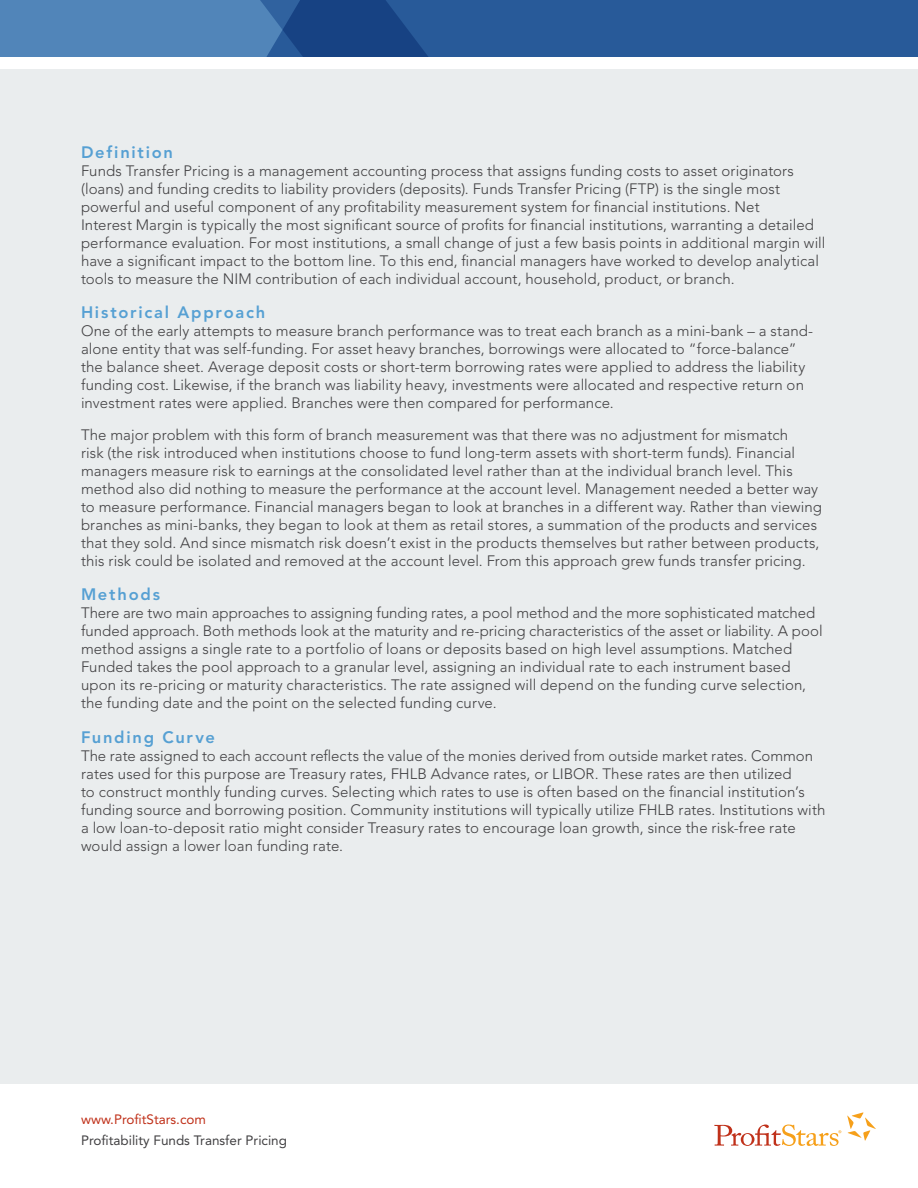
<style>
.page{position:relative;width:918px;height:1188px;background:#fff}
.page>*{position:absolute;margin:0;border:0;box-sizing:border-box;transform-origin:0 0}
.t1{font:800 16.5px "Avenir LT Std";letter-spacing:.105em;color:#56a0d3}
.t2{font:300 15px/18px "Avenir LT Std";letter-spacing:.005em;color:#414042}
.t3{font:13.5px "Avenir LT Std";color:#414042}
.t4{font:13.5px "Avenir LT Std";color:#c0311a}
</style>
<div class="page">
<div style="left:0;top:69px;width:918px;height:1015px;background:#eaedee"></div>
<svg style="left:714px;top:1125px;width:127px;height:21px"></svg>
<svg style="left:847px;top:1112px;width:29px;height:29px"></svg>
<div style="left:0;top:0;width:918px;height:56px;background:#5185b9"></div>
<svg style="left:260px;top:0;width:658px;height:56px;background:#255695"></svg>
<p class="t1" style="left:81px;top:142px;width:94px">Definition</p>
<p class="t2" style="left:81px;top:162px;width:746px">Funds Transfer Pricing is a management accounting process that assigns funding costs to asset originators (loans) and funding credits to liability providers (deposits). Funds Transfer Pricing (FTP) is the single most powerful and useful component of any profitability measurement system for financial institutions. Net<br>Interest Margin is typically the most significant source of profits for financial institutions, warranting a detailed performance evaluation. For most institutions, a small change of just a few basis points in additional margin will have a significant impact to the bottom line. To this end, financial managers have worked to develop analytical tools to measure the NIM contribution of each individual account, household, product, or branch.</p>
<p class="t1" style="left:81px;top:303px;width:186px">Historical Approach</p>
<p class="t2" style="left:81px;top:322px;width:734px">One of the early attempts to measure branch performance was to treat each branch as a mini-bank – a stand&shy;alone entity that was self-funding. For asset heavy branches, borrowings were allocated to “force-balance” the balance sheet. Average deposit costs or short-term borrowing rates were applied to address the liability funding cost. Likewise, if the branch was liability heavy, investments were allocated and respective return on investment rates were applied. Branches were then compared for performance.</p>
<p class="t2" style="left:81px;top:426px;width:743px">The major problem with this form of branch measurement was that there was no adjustment for mismatch<br>risk (the risk introduced when institutions choose to fund long-term assets with short-term funds). Financial managers measure risk to earnings at the consolidated level rather than at the individual branch level. This method also did nothing to measure the performance at the account level. Management needed a better way to measure performance. Financial managers began to look at branches in a different way. Rather than viewing branches as mini-banks, they began to look at them as retail stores, a summation of the products and services that they sold. And since mismatch risk doesn’t exist in the products themselves but rather between products, this risk could be isolated and removed at the account level. From this approach grew funds transfer pricing.</p>
<p class="t1" style="left:81px;top:585px;width:81px">Methods</p>
<p class="t2" style="left:81px;top:604px;width:743px">There are two main approaches to assigning funding rates, a pool method and the more sophisticated matched funded approach. Both methods look at the maturity and re-pricing characteristics of the asset or liability. A pool method assigns a single rate to a portfolio of loans or deposits based on high level assumptions. Matched Funded takes the pool approach to a granular level, assigning an individual rate to each instrument based upon its re-pricing or maturity characteristics. The rate assigned will depend on the funding curve selection, the funding date and the point on the selected funding curve.</p>
<p class="t1" style="left:81px;top:727px;width:135px">Funding Curve</p>
<p class="t2" style="left:81px;top:747px;width:746px">The rate assigned to each account reflects the value of the monies derived from outside market rates. Common rates used for this purpose are Treasury rates, FHLB Advance rates, or LIBOR. These rates are then utilized<br>to construct monthly funding curves. Selecting which rates to use is often based on the financial institution’s funding source and borrowing position. Community institutions will typically utilize FHLB rates. Institutions with a low loan-to-deposit ratio might consider Treasury rates to encourage loan growth, since the risk-free rate would assign a lower loan funding rate.</p>
<p class="t4" style="left:81px;top:1111px;width:127px">www.ProfitStars.com</p>
<p class="t3" style="left:81px;top:1132px;width:208px">Profitability Funds Transfer Pricing</p>
</div>
